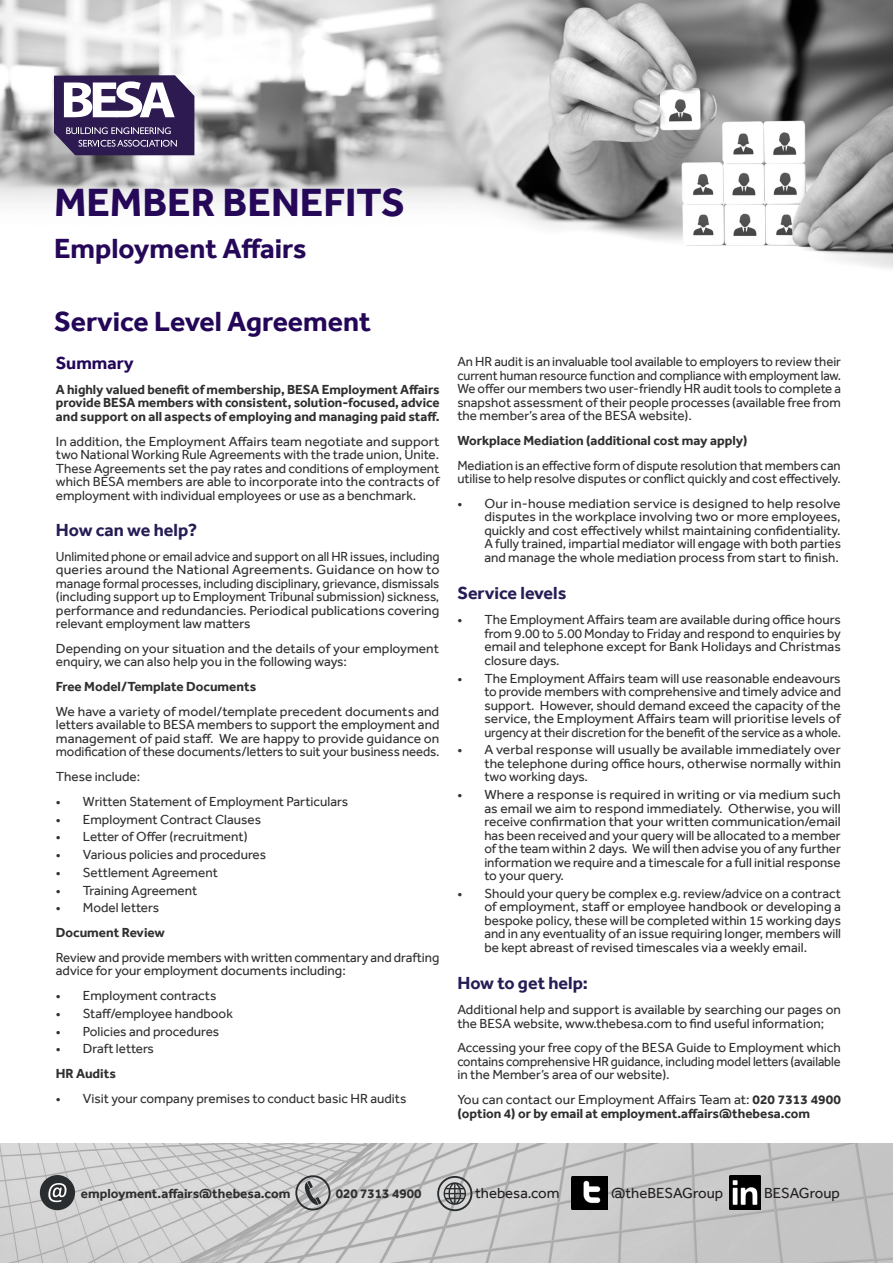
<style>
.page{position:relative;width:893px;height:1263px;background:#fff}
.page>*{position:absolute;margin:0;border:0;box-sizing:border-box;transform-origin:0 0}
.t1{font:700 40.5px "Effra";color:#260859}
.t2{font:700 28.5px "Effra";color:#230658}
.t3{font:700 28.5px "Effra";color:#260859}
.Paragraph{font:700 18px "Effra";color:#271d55}
.Paragraph-2{font:700 18px "Effra";color:#230658}
.t4{font:15px "Effra";color:#231f20}
.Paragraph-3{font:13.5px/13.5px "Effra";color:#312f30;text-align:justify}
.Paragraph-4{font:700 13.5px/13.5px "Effra";color:#312f30;text-align:justify}
.Paragraph-5{font:13.5px/13.5px "Effra";color:#312f30;text-align:justify;scale:.96 1}
.s1{font-weight:400}
</style>
<div class="page">
<img style="left:0;top:1144px;width:893px;height:119px">
<svg style="left:437px;top:1176px;width:35px;height:35px"></svg>
<svg style="left:295px;top:1175px;width:36px;height:35px"></svg>
<div style="left:40px;top:1175px;width:35px;height:35px;background:#292d2f;border-radius:50%"></div>
<svg style="left:48px;top:1183px;width:19px;height:19px"></svg>
<img style="left:729px;top:1175px;width:32px;height:34px">
<img style="left:572px;top:1176px;width:36px;height:34px">
<img style="left:0;top:0;width:893px;height:269px">
<svg style="left:54px;top:75px;width:140px;height:80px"></svg>
<p class="t1" style="left:54px;top:179px;width:353px">MEMBER BENEFITS</p>
<p class="t3" style="left:54px;top:232px;width:254px">Employment Affairs</p>
<p class="t2" style="left:54px;top:304px;width:318px">Service Level Agreement</p>
<p class="Paragraph-2" style="left:56px;top:352px;width:79px">Summary</p>
<p class="Paragraph-4" style="left:56px;top:383px;width:385px">A highly valued benefit of membership, BESA Employment Affairs provide BESA members with consistent, solution-focused, advice and support on all aspects of employing and managing paid staff.</p>
<p class="Paragraph-3" style="left:56px;top:434px;width:385px">In addition, the Employment Affairs team negotiate and support two National Working Rule Agreements with the trade union, Unite.<br>These Agreements set the pay rates and conditions of employment which BESA members are able to incorporate into the contracts of employment with individual employees or use as a benchmark.</p>
<p class="Paragraph" style="left:56px;top:519px;width:143px">How can we help?</p>
<p class="Paragraph-5" style="left:56px;top:549px;width:401px">Unlimited phone or email advice and support on all HR issues, including queries around the National Agreements. Guidance on how to manage formal processes, including disciplinary, grievance, dismissals (including support up to Employment Tribunal submission) sickness, performance and redundancies. Periodical publications covering relevant employment law matters</p>
<p class="Paragraph-3" style="left:56px;top:641px;width:385px">Depending on your situation and the details of your employment enquiry, we can also help you in the following ways:</p>
<p class="Paragraph-4" style="left:56px;top:680px;width:202px">Free Model/Template Documents</p>
<p class="Paragraph-3" style="left:56px;top:704px;width:385px">We have a variety of model/template precedent documents and letters available to BESA members to support the employment and management of paid staff. We are happy to provide guidance on modification of these documents/letters to suit your business needs.</p>
<p class="Paragraph-3" style="left:56px;top:770px;width:86px">These include:</p>
<p class="Paragraph-3" style="left:56px;top:794px;width:294px">• Written Statement of Employment Particulars</p>
<p class="Paragraph-3" style="left:56px;top:812px;width:207px">• Employment Contract Clauses</p>
<p class="Paragraph-3" style="left:56px;top:830px;width:193px">• Letter of Offer (recruitment)</p>
<p class="Paragraph-3" style="left:56px;top:848px;width:212px">• Various policies and procedures</p>
<p class="Paragraph-3" style="left:56px;top:865px;width:163px">• Settlement Agreement</p>
<p class="Paragraph-3" style="left:56px;top:883px;width:143px">• Training Agreement</p>
<p class="Paragraph-3" style="left:56px;top:901px;width:105px">• Model letters</p>
<p class="Paragraph-4" style="left:56px;top:926px;width:110px">Document Review</p>
<p class="Paragraph-3" style="left:56px;top:950px;width:385px">Review and provide members with written commentary and drafting advice for your employment documents including:</p>
<p class="Paragraph-3" style="left:56px;top:989px;width:162px">• Employment contracts</p>
<p class="Paragraph-3" style="left:56px;top:1006px;width:179px">• Staff/employee handbook</p>
<p class="Paragraph-3" style="left:56px;top:1024px;width:165px">• Policies and procedures</p>
<p class="Paragraph-3" style="left:56px;top:1042px;width:100px">• Draft letters</p>
<p class="Paragraph-4" style="left:56px;top:1067px;width:62px">HR Audits</p>
<p class="Paragraph-3" style="left:56px;top:1091px;width:352px">• Visit your company premises to conduct basic HR audits</p>
<p class="Paragraph-3" style="left:457px;top:355px;width:385px">An HR audit is an invaluable tool available to employers to review their current human resource function and compliance with employment law.<br>We offer our members two user-friendly HR audit tools to complete a snapshot assessment of their people processes (available free from the member’s area of the BESA website).</p>
<p class="Paragraph-4" style="left:457px;top:434px;width:292px">Workplace Mediation (additional cost may apply)</p>
<p class="Paragraph-3" style="left:457px;top:458px;width:385px">Mediation is an effective form of dispute resolution that members can utilise to help resolve disputes or conflict quickly and cost effectively.</p>
<p class="Paragraph-3" style="left:484px;top:497px;width:358px;text-indent:-27px">• Our in-house mediation service is designed to help resolve disputes in the workplace involving two or more employees, quickly and cost effectively whilst maintaining confidentiality.<br>A fully trained, impartial mediator will engage with both parties and manage the whole mediation process from start to finish.</p>
<p class="Paragraph" style="left:457px;top:583px;width:111px">Service levels</p>
<p class="Paragraph-3" style="left:484px;top:613px;width:358px;text-indent:-27px">• The Employment Affairs team are available during office hours from 9.00 to 5.00 Monday to Friday and respond to enquiries by email and telephone except for Bank Holidays and Christmas closure days.</p>
<p class="Paragraph-3" style="left:484px;top:671px;width:358px;text-indent:-27px">• The Employment Affairs team will use reasonable endeavours to provide members with comprehensive and timely advice and support. However, should demand exceed the capacity of the service, the Employment Affairs team will prioritise levels of urgency at their discretion for the benefit of the service as a whole.</p>
<p class="Paragraph-3" style="left:484px;top:743px;width:358px;text-indent:-27px">• A verbal response will usually be available immediately over the telephone during office hours, otherwise normally within two working days.</p>
<p class="Paragraph-3" style="left:484px;top:788px;width:358px;text-indent:-27px">• Where a response is required in writing or via medium such as email we aim to respond immediately. Otherwise, you will receive confirmation that your written communication/email has been received and your query will be allocated to a member of the team within 2 days. We will then advise you of any further information we require and a timescale for a full initial response to your query.</p>
<p class="Paragraph-3" style="left:484px;top:886px;width:358px;text-indent:-27px">• Should your query be complex e.g. review/advice on a contract of employment, staff or employee handbook or developing a bespoke policy, these will be completed within 15 working days and in any eventuality of an issue requiring longer, members will be kept abreast of revised timescales via a weekly email.</p>
<p class="Paragraph" style="left:457px;top:972px;width:132px">How to get help:</p>
<p class="Paragraph-3" style="left:457px;top:1003px;width:385px">Additional help and support is available by searching our pages on the BESA website, www.thebesa.com to find useful information;</p>
<p class="Paragraph-3" style="left:457px;top:1041px;width:385px">Accessing your free copy of the BESA Guide to Employment which contains comprehensive HR guidance, including model letters (available in the Member’s area of our website).</p>
<p class="Paragraph-4" style="left:457px;top:1093px;width:385px"><span class="s1">You can contact our Employment Affairs Team at:</span> 020 7313 4900 (option 4) or by email at employment.affairs@thebesa.com</p>
<p class="Paragraph-4" style="left:81px;top:1186px;width:211px">employment.affairs@thebesa.com</p>
<p class="Paragraph-4" style="left:336px;top:1186px;width:87px">020 7313 4900</p>
<p class="t4" style="left:475px;top:1184px;width:86px">thebesa.com</p>
<p class="t4" style="left:611px;top:1184px;width:114px">@theBESAGroup</p>
<p class="t4" style="left:764px;top:1184px;width:77px">BESAGroup</p>
</div>
